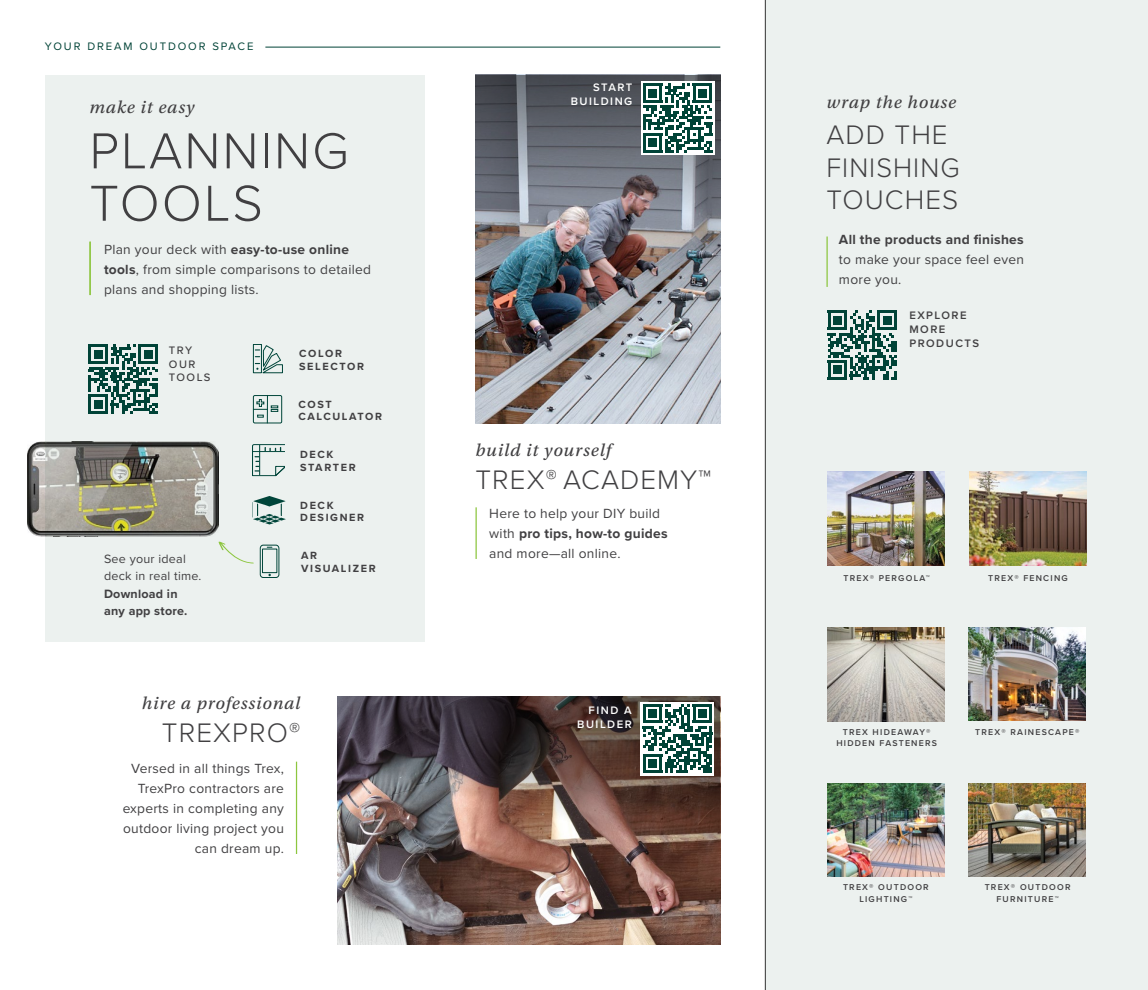
<style>
.page{position:relative;width:1148px;height:990px;background:#fff}
.page>*{position:absolute;margin:0;border:0;box-sizing:border-box;transform-origin:0 0}
.t1{font:300 52.38px/52.4px "Proxima Nova";letter-spacing:.04em;color:#414042}
.t2{font:300 27.75px/32.8px "Proxima Nova";letter-spacing:.04em;color:#414042}
.t3{font:18.12px "Utopia Std Capt It";letter-spacing:.05em;color:#414042}
.t4{font:13.75px/20px "Proxima Nova";letter-spacing:.02em;color:#414042}
.t5{font:700 13.75px "Proxima Nova";letter-spacing:.02em;color:#414042}
.t6{font:12.5px/17.5px "Proxima Nova";letter-spacing:.02em;color:#414042}
.t7{font:700 12.5px/17.5px "Proxima Nova";letter-spacing:.02em;color:#414042}
.t8{font:600 11.25px/13.8px "Proxima Nova";letter-spacing:.13em;color:#fff;text-align:right}
.t9{font:11.25px "Proxima Nova";letter-spacing:.17em;color:#004337}
.t10{font:600 11.25px/13.8px "Proxima Nova";letter-spacing:.13em;color:#414042}
.t11{font:500 11.25px/13.8px "Proxima Nova";letter-spacing:.13em;color:#414042}
.t12{font:700 10.88px/12.6px "Proxima Nova";letter-spacing:.15em;color:#414042}
.t13{font:600 8.75px/11.2px "Proxima Nova";letter-spacing:.14em;color:#414042;text-align:center}
.s1{font-weight:700}
.s2{font-size:22.5px}
</style>
<div class="page">
<img style="left:475px;top:254px;width:245px;height:169px">
<img style="left:338px;top:860px;width:382px;height:85px">
<div style="left:45px;top:75px;width:380px;height:566px;background:#ecf1ef"></div>
<img style="left:337px;top:696px;width:383px;height:164px">
<div style="left:641px;top:702px;width:73px;height:73px;background:#fff"></div>
<img style="left:475px;top:75px;width:245px;height:179px">
<div style="left:641px;top:81px;width:73px;height:74px;background:#fff"></div>
<svg style="left:643px;top:83px;width:69px;height:69px"></svg>
<div style="left:648px;top:139px;width:9px;height:8px;background:#004337"></div>
<svg style="left:642px;top:704px;width:70px;height:69px"></svg>
<hr style="left:643px;top:770px;width:19px;height:3px;background:#004337">
<div style="left:648px;top:759px;width:8px;height:9px;background:#004337"></div>
<div style="left:765px;top:0;width:383px;height:990px;background:#ecf1ef"></div>
<img style="left:827px;top:472px;width:117px;height:93px">
<img style="left:969px;top:472px;width:117px;height:93px">
<img style="left:827px;top:783px;width:117px;height:94px">
<img style="left:968px;top:783px;width:117px;height:94px">
<img style="left:968px;top:627px;width:117px;height:94px">
<img style="left:827px;top:627px;width:117px;height:94px">
<hr style="left:765px;top:0;width:1px;height:990px;background:#333">
<img style="left:28px;top:442px;width:190px;height:95px">
<div style="left:253px;top:344px;width:30px;height:30px;background:#b5c8c4"></div>
<div style="left:253px;top:344px;width:9px;height:29px;border:1px solid #004a3e"></div>
<svg style="left:255px;top:344px;width:28px;height:30px"></svg>
<div style="left:253px;top:395px;width:29px;height:29px;border:1px solid #004a3e;border-radius:2px"></div>
<svg style="left:253px;top:395px;width:25px;height:28px"></svg>
<svg style="left:253px;top:444px;width:32px;height:32px"></svg>
<hr style="left:253px;top:451px;width:32px;height:1px;background:#004a3e">
<hr style="left:259px;top:445px;width:1px;height:30px;background:#004a3e">
<svg style="left:253px;top:496px;width:33px;height:28px"></svg>
<svg style="left:253px;top:545px;width:27px;height:33px"></svg>
<div style="left:260px;top:545px;width:19px;height:33px;border:1px solid #004a3e;border-radius:3px"></div>
<div style="left:262px;top:549px;width:15px;height:24px;border:1px solid #004a3e"></div>
<hr style="left:265px;top:47px;width:455px;height:1px;background:#004337">
<hr style="left:89px;top:242px;width:2px;height:53px;background:#8dc63f">
<svg style="left:218px;top:542px;width:36px;height:21px"></svg>
<hr style="left:296px;top:762px;width:1px;height:92px;background:#8dc63f">
<hr style="left:475px;top:507px;width:2px;height:52px;background:#8dc63f">
<svg style="left:89px;top:345px;width:69px;height:69px"></svg>
<hr style="left:89px;top:411px;width:19px;height:3px;background:#004337">
<div style="left:94px;top:400px;width:8px;height:8px;background:#004337"></div>
<hr style="left:826px;top:237px;width:1px;height:50px;background:#8dc63f">
<svg style="left:827px;top:311px;width:70px;height:69px"></svg>
<hr style="left:827px;top:377px;width:20px;height:3px;background:#004337">
<div style="left:833px;top:366px;width:8px;height:8px;background:#004337"></div>
<p class="t9" style="left:45px;top:38px;width:210px">YOUR DREAM OUTDOOR SPACE</p>
<h3 class="t3" style="left:89px;top:97px;width:106px">make it easy</h3>
<h1 class="t1" style="left:89px;top:122px;width:261px">PLANNING<br>TOOLS</h1>
<p class="t4" style="left:104px;top:239px;width:268px">Plan your deck with <span class="s1">easy-to-use online tools</span>, from simple comparisons to detailed plans and shopping lists.</p>
<p class="t11" style="left:169px;top:343px;width:43px">TRY<br>OUR<br>TOOLS</p>
<p class="t6" style="left:104px;top:549px;width:99px">See your ideal deck in real time.</p>
<p class="t7" style="left:104px;top:585px;width:85px">Download in any app store.</p>
<p class="t12" style="left:299px;top:347px;width:66px">COLOR<br>SELECTOR</p>
<p class="t12" style="left:298px;top:397px;width:85px">COST<br>CALCULATOR</p>
<p class="t12" style="left:300px;top:448px;width:57px">DECK<br>STARTER</p>
<p class="t12" style="left:300px;top:498px;width:65px">DECK<br>DESIGNER</p>
<p class="t12" style="left:301px;top:549px;width:76px">AR<br>VISUALIZER</p>
<h3 class="t3" style="left:142px;top:693px;width:160px">hire a professional</h3>
<h2 class="t2" style="left:162px;top:715px;width:140px">TREXPRO<span class="s2">®</span></h2>
<p class="t4" style="left:123px;top:757px;width:163px;text-align:right">Versed in all things Trex,<br>TrexPro contractors are experts in completing any outdoor living project you can dream up.</p>
<p class="t8" style="left:571px;top:80px;width:63px">START<br>BUILDING</p>
<h3 class="t3" style="left:475px;top:440px;width:137px">build it yourself</h3>
<h2 class="t2" style="left:475px;top:462px;width:237px">TREX<span class="s2">®</span> ACADEMY™</h2>
<p class="t4" style="left:489px;top:503px;width:180px">Here to help your DIY build with <span class="s1">pro tips, how-to guides </span>and more—all online.</p>
<p class="t8" style="left:577px;top:703px;width:56px">FIND A<br>BUILDER</p>
<h3 class="t3" style="left:826px;top:92px;width:131px">wrap the house</h3>
<h2 class="t2" style="left:826px;top:117px;width:135px">ADD THE<br>FINISHING<br>TOUCHES</h2>
<p class="t5" style="left:839px;top:229px;width:186px">All the products and finishes</p>
<p class="t4" style="left:839px;top:249px;width:186px">to make your space feel even more you.</p>
<p class="t10" style="left:909px;top:308px;width:71px">EXPLORE<br>MORE<br>PRODUCTS</p>
<p class="t13" style="left:843px;top:572px;width:88px">TREX® PERGOLA™</p>
<p class="t13" style="left:988px;top:572px;width:81px">TREX® FENCING</p>
<p class="t13" style="left:836px;top:726px;width:102px">TREX HIDEAWAY®<br>HIDDEN FASTENERS</p>
<p class="t13" style="left:975px;top:726px;width:106px">TREX® RAINESCAPE®</p>
<p class="t13" style="left:843px;top:882px;width:87px">TREX® OUTDOOR<br>LIGHTING™</p>
<p class="t13" style="left:984px;top:881px;width:87px">TREX® OUTDOOR<br>FURNITURE™</p>
</div>
